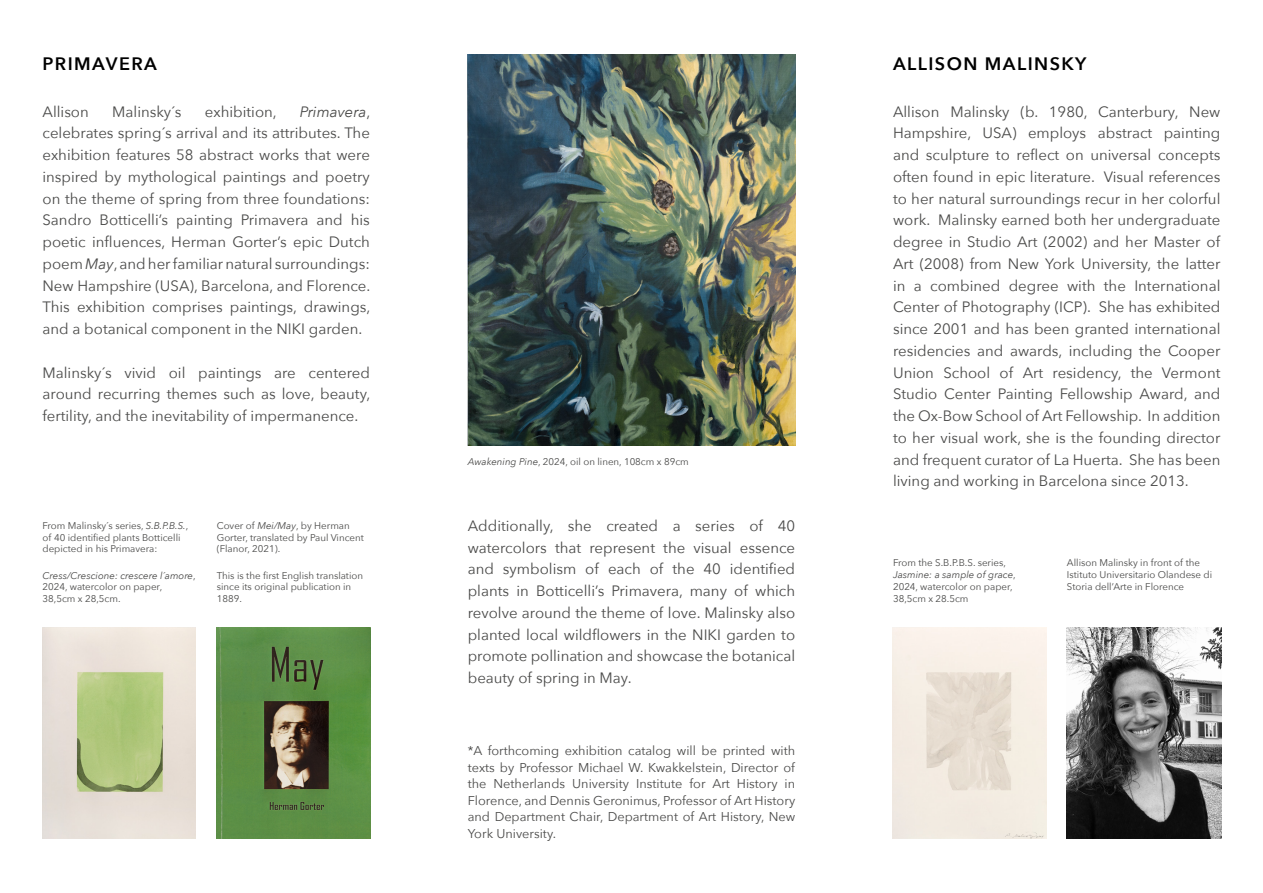
<style>
.page{position:relative;width:1263px;height:893px;background:#fff}
.page>*{position:absolute;margin:0;border:0;box-sizing:border-box;transform-origin:0 0}
.t1{font:600 18px "Avenir Next";letter-spacing:.08em;color:#000}
.t2{font:15px/21.8px "Avenir Next";color:#4a4a49;text-align:justify}
.t3{font:12.75px/16.5px "Avenir Next";color:#4a4a49;text-align:justify}
.t4{font:9.75px/11.7px "Avenir Next";color:#4a4a49}
.s1{font-style:italic}
</style>
<div class="page">
<img style="left:468px;top:54px;width:327px;height:391px">
<img style="left:42px;top:628px;width:154px;height:211px">
<img style="left:217px;top:628px;width:153px;height:211px">
<img style="left:1067px;top:628px;width:154px;height:211px">
<img style="left:893px;top:628px;width:153px;height:211px">
<p class="t1" style="left:43px;top:48px;width:116px">PRIMAVERA</p>
<p class="t2" style="left:43px;top:100px;width:48px">Allison</p>
<p class="t2" style="left:112px;top:100px;width:71px">Malinsky´s</p>
<p class="t2" style="left:205px;top:100px;width:73px">exhibition,</p>
<p class="t2" style="left:43px;top:100px;width:329px;text-indent:257px"><span class="s1">Primavera</span>, celebrates spring´s arrival and its attributes. The exhibition features 58 abstract works that were inspired by mythological paintings and poetry on the theme of spring from three foundations:<br>Sandro Botticelli’s painting Primavera and his poetic influences, Herman Gorter’s epic Dutch poem <span class="s1">May</span>, and her familiar natural surroundings:<br>New Hampshire (USA), Barcelona, and Florence.<br>This exhibition comprises paintings, drawings, and a botanical component in the NIKI garden.</p>
<p class="t2" style="left:43px;top:361px;width:329px">Malinsky´s vivid oil paintings are centered around recurring themes such as love, beauty, fertility, and the inevitability of impermanence.</p>
<p class="t4" style="left:43px;top:519px;width:147px">From Malinsky´s series, <span class="s1">S.B.P.B.S.</span>, of 40 identified plants Botticelli depicted in his Primavera:</p>
<p class="t4" style="left:43px;top:569px;width:155px"><span class="s1">Cress/Crescione: crescere l´amore</span>,<br>2024, watercolor on paper,<br>38,5cm x 28,5cm.</p>
<p class="t4" style="left:217px;top:519px;width:149px">Cover of <span class="s1">Mei/May</span>, by Herman<br>Gorter, translated by Paul Vincent (Flanor, 2021).</p>
<p class="t4" style="left:217px;top:569px;width:148px">This is the first English translation since its original publication in<br>1889.</p>
<p class="t4" style="left:468px;top:456px;width:223px"><span class="s1">Awakening Pine</span>, 2024, oil on linen, 108cm x 89cm</p>
<p class="t2" style="left:468px;top:514px;width:329px">Additionally, she created a series of 40 watercolors that represent the visual essence and symbolism of each of the 40 identified plants in Botticelli’s Primavera, many of which revolve around the theme of love. Malinsky also planted local wildflowers in the NIKI garden to promote pollination and showcase the botanical beauty of spring in May.</p>
<p class="t3" style="left:468px;top:742px;width:329px">*A forthcoming exhibition catalog will be printed with texts by Professor Michael W. Kwakkelstein, Director of the Netherlands University Institute for Art History in Florence, and Dennis Geronimus, Professor of Art History and Department Chair, Department of Art History, New York University.</p>
<p class="t1" style="left:893px;top:48px;width:195px">ALLISON MALINSKY</p>
<p class="t2" style="left:893px;top:100px;width:329px">Allison Malinsky (b. 1980, Canterbury, New Hampshire, USA) employs abstract painting and sculpture to reflect on universal concepts often found in epic literature. Visual references to her natural surroundings recur in her colorful work. Malinsky earned both her undergraduate degree in Studio Art (2002) and her Master of Art (2008) from New York University, the latter in a combined degree with the International Center of Photography (ICP). She has exhibited since 2001 and has been granted international residencies and awards, including the Cooper Union School of Art residency, the Vermont Studio Center Painting Fellowship Award, and the Ox-Bow School of Art Fellowship. In addition to her visual work, she is the founding director and frequent curator of La Huerta. She has been living and working in Barcelona since 2013.</p>
<p class="t4" style="left:893px;top:557px;width:124px">From the S.B.P.B.S. series,<br><span class="s1">Jasmine: a sample of grace</span>,</p>
<p class="t4" style="left:893px;top:580px;width:121px">2024, watercolor on paper,<br>38,5cm x 28.5cm</p>
<p class="t4" style="left:1067px;top:557px;width:147px">Allison Malinsky in front of the<br>Istituto Universitario Olandese di<br>Storia dell’Arte in Florence</p>
</div>
